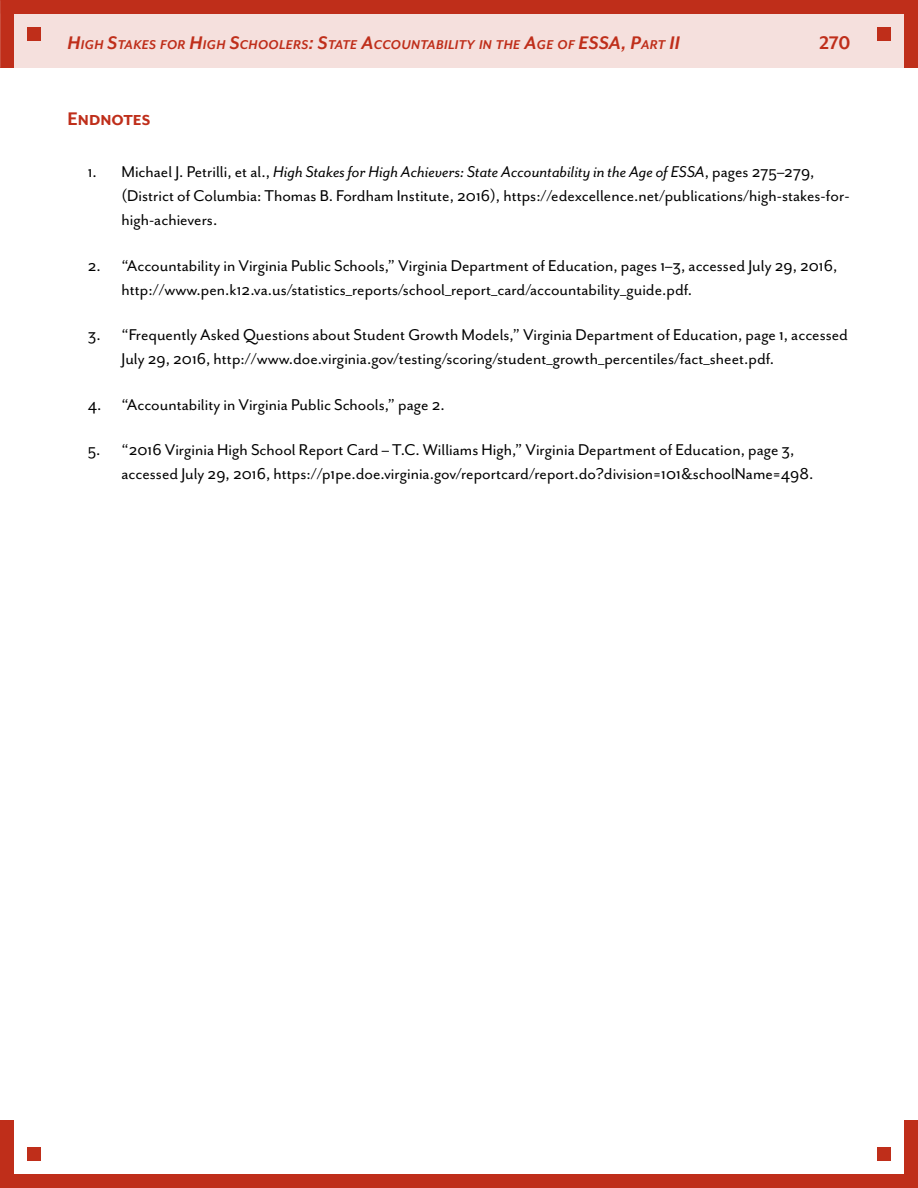
<style>
.page{position:relative;width:918px;height:1188px;background:#fff}
.page>*{position:absolute;margin:0;border:0;box-sizing:border-box;transform-origin:0 0}
.t1{font:700 21px "Mr Eaves XL Mod OT";color:#bf2e1a}
.t2{font:18px/24px "Mr Eaves San OT";color:#000}
.t3{font:italic 700 14.7px "Mr Eaves XL Mod OT";letter-spacing:.03em;color:#bf2e1a}
.s1{font-size:21px}
.s2{font-style:italic}
</style>
<div class="page">
<div style="left:0;top:0;width:918px;height:68px;background:#f5e0dd"></div>
<div style="left:0;top:0;width:918px;height:14px;background:#bf2e1a"></div>
<div style="left:0;top:0;width:14px;height:68px;background:#bf2e1a"></div>
<div style="left:904px;top:0;width:14px;height:68px;background:#bf2e1a"></div>
<div style="left:0;top:1174px;width:918px;height:14px;background:#bf2e1a"></div>
<div style="left:0;top:1120px;width:14px;height:68px;background:#bf2e1a"></div>
<div style="left:904px;top:1120px;width:14px;height:68px;background:#bf2e1a"></div>
<div style="left:27px;top:1148px;width:13px;height:13px;background:#bf2e1a"></div>
<div style="left:27px;top:27px;width:13px;height:13px;background:#bf2e1a"></div>
<div style="left:878px;top:27px;width:13px;height:13px;background:#bf2e1a"></div>
<div style="left:878px;top:1148px;width:13px;height:13px;background:#bf2e1a"></div>
<p class="t3" style="left:68px;top:37px;width:609px"><span class="s1">H</span>IGH <span class="s1">S</span>TAKES FOR <span class="s1">H</span>IGH <span class="s1">S</span>CHOOLERS<span class="s1">: S</span>TATE <span class="s1">A</span>CCOUNTABILITY IN THE <span class="s1">A</span>GE OF <span class="s1">ESSA, P</span>ART <span class="s1">II</span></p>
<p class="t1" style="left:820px;top:32px;width:32px">270</p>
<p class="t1" style="left:68px;top:108px;width:84px">Endnotes</p>
<p class="t2" style="left:122px;top:160px;width:730px;text-indent:-34px">1. Michael J. Petrilli, et al., <span class="s2">High Stakes for High Achievers: State Accountability in the Age of ESSA</span>, pages 275–279, (District of Columbia: Thomas B. Fordham Institute, 2016), https://edexcellence.net/publications/high-stakes-for&shy;high-achievers.</p>
<p class="t2" style="left:122px;top:254px;width:717px;text-indent:-34px">2. “Accountability in Virginia Public Schools,” Virginia Department of Education, pages 1–3, accessed July 29, 2016, http://www.pen.k12.va.us/statistics_reports/school_report_card/accountability_guide.pdf.</p>
<p class="t2" style="left:122px;top:323px;width:728px;text-indent:-34px">3. “Frequently Asked Questions about Student Growth Models,” Virginia Department of Education, page 1, accessed<br>July 29, 2016, http://www.doe.virginia.gov/testing/scoring/student_growth_percentiles/fact_sheet.pdf.</p>
<p class="t2" style="left:88px;top:393px;width:359px">4. “Accountability in Virginia Public Schools,” page 2.</p>
<p class="t2" style="left:122px;top:438px;width:693px;text-indent:-34px">5. “2016 Virginia High School Report Card – T.C. Williams High,” Virginia Department of Education, page 3, accessed July 29, 2016, https://p1pe.doe.virginia.gov/reportcard/report.do?division=101&amp;schoolName=498.</p>
</div>
